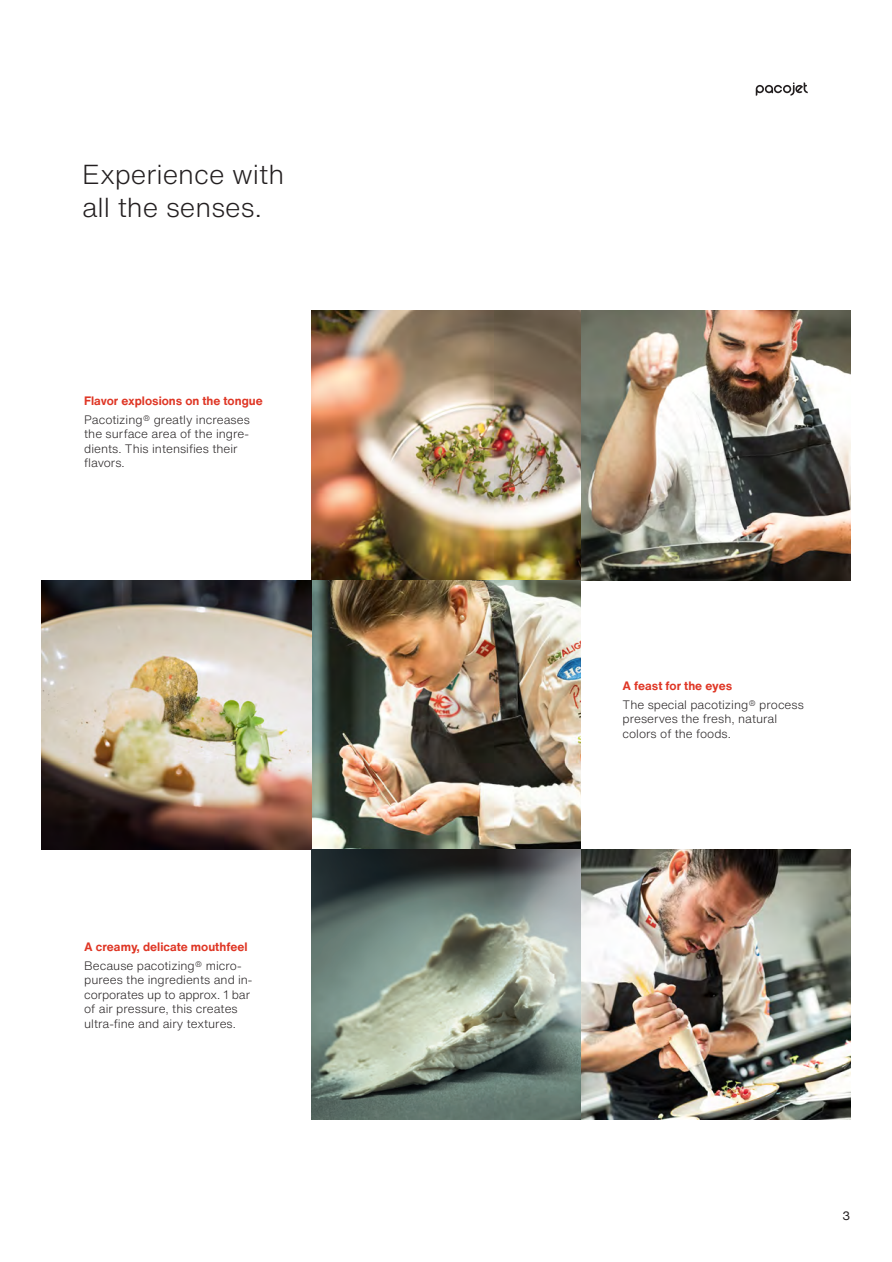
<style>
.page{position:relative;width:892px;height:1262px;background:#fff}
.page>*{position:absolute;margin:0;border:0;box-sizing:border-box;transform-origin:0 0}
.t1{font:300 27px/32.4px "Helvetica Now Text";color:#231f20}
.t2{font:300 12px/14.4px "Helvetica Now Text";color:#231f20}
.t3{font:700 12px "Helvetica Now Text";color:#df3625}
.t4{font:12px "Helvetica Now Text";color:#231f20}
</style>
<div class="page">
<svg style="left:755px;top:82px;width:52px;height:14px"></svg>
<img style="left:580px;top:311px;width:269px;height:269px">
<img style="left:311px;top:311px;width:269px;height:269px">
<img style="left:311px;top:580px;width:269px;height:269px">
<img style="left:42px;top:580px;width:269px;height:269px">
<img style="left:580px;top:849px;width:269px;height:270px">
<svg style="left:311px;top:849px;width:269px;height:270px"></svg>
<p class="t1" style="left:82px;top:158px;width:203px">Experience with all the senses.</p>
<p class="t3" style="left:84px;top:392px;width:180px">Flavor explosions on the tongue</p>
<p class="t2" style="left:84px;top:412px;width:167px">Pacotizing® greatly increases the surface area of the ingre&shy;dients. This intensifies their flavors.</p>
<p class="t3" style="left:84px;top:937px;width:165px">A creamy, delicate mouthfeel</p>
<p class="t2" style="left:84px;top:958px;width:170px">Because pacotizing® micro&shy;purees the ingredients and in&shy;corporates up to approx. 1 bar of air pressure, this creates ultra-fine and airy textures.</p>
<p class="t3" style="left:622px;top:677px;width:111px">A feast for the eyes</p>
<p class="t2" style="left:622px;top:697px;width:183px">The special pacotizing® process preserves the fresh, natural colors of the foods.</p>
<p class="t4" style="left:842px;top:1206px;width:9px">3</p>
</div>
